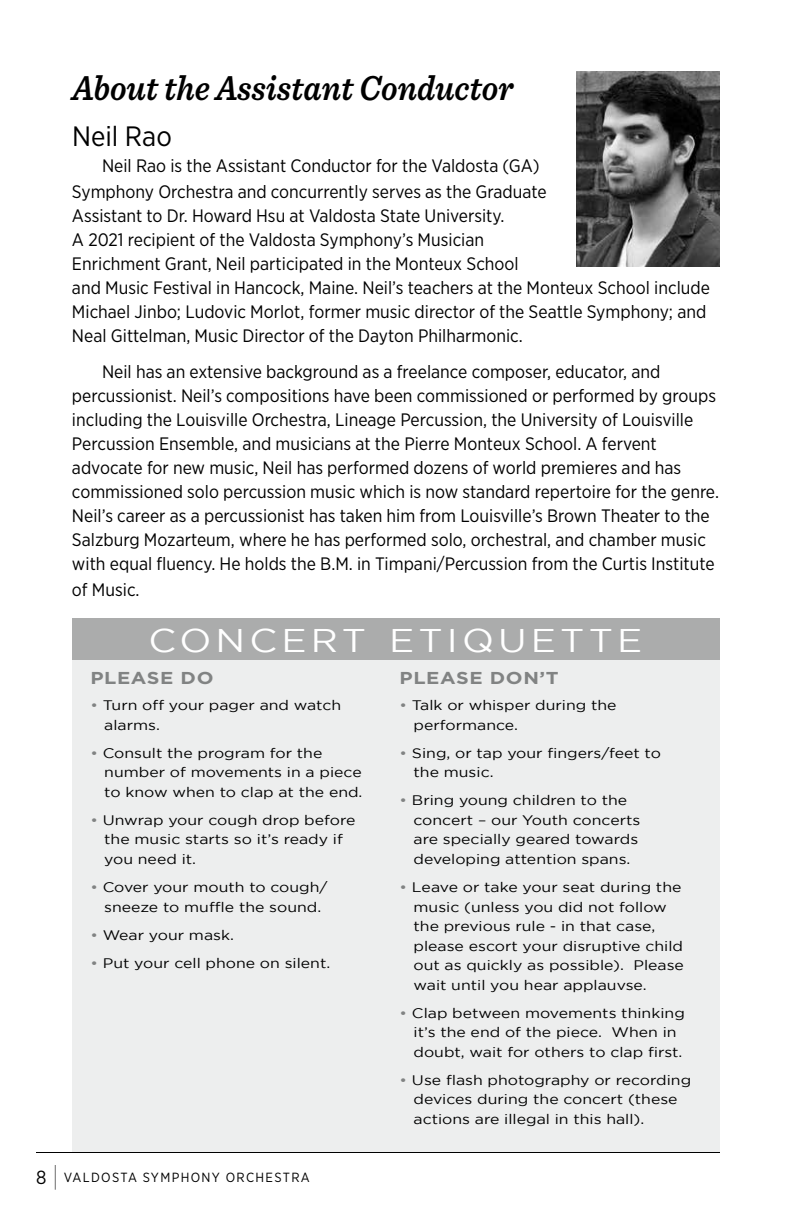
<style>
.page{position:relative;width:792px;height:1224px;background:#fff}
.page>*{position:absolute;margin:0;border:0;box-sizing:border-box;transform-origin:0 0}
.t1{font:italic 600 36px "Sentinel";color:#000;scale:.9 1}
.t2{font:32.8px "Gotham";letter-spacing:.11em;color:#fff;scale:1.15 1}
.t3{font:28px "Gotham Narrow";color:#000}
.t4{font:18px/24px "Gotham Narrow";color:#000}
.t5{font:700 17.2px "Gotham";letter-spacing:.03em;color:#818383;scale:1.15 1}
.t6{font:13.8px/19.4px "Gotham";color:#000;scale:1.15 1}
.t7{font:13.2px "Gotham Narrow";letter-spacing:.1em;color:#000}
.s1{color:#818383}
.s2{font-size:19px}
.s3{font-family:"Helvetica Neue LT Std";font-weight:200;font-size:26.6px}
</style>
<div class="page">
<hr style="left:36px;top:1152px;width:684px;height:1px;background:#000">
<div style="left:72px;top:660px;width:648px;height:492px;background:#edeeee"></div>
<div style="left:72px;top:619px;width:648px;height:41px;background:#abacac"></div>
<img style="left:576px;top:71px;width:144px;height:195px">
<h1 class="t1" style="left:72px;top:60px;width:492px">About the Assistant Conductor</h1>
<h3 class="t3" style="left:72px;top:119px;width:101px">Neil Rao</h3>
<p class="t4" style="left:72px;top:152px;width:476px;line-height:26px;text-indent:30px">Neil Rao is the Assistant Conductor for the Valdosta (GA)<br>Symphony Orchestra and concurrently serves as the Graduate</p>
<p class="t4" style="left:72px;top:203px;width:640px">Assistant to Dr. Howard Hsu at Valdosta State University.<br>A 2021 recipient of the Valdosta Symphony’s Musician<br>Enrichment Grant, Neil participated in the Monteux School<br>and Music Festival in Hancock, Maine. Neil’s teachers at the Monteux School include Michael Jinbo; Ludovic Morlot, former music director of the Seattle Symphony; and Neal Gittelman, Music Director of the Dayton Philharmonic.</p>
<p class="t4" style="left:72px;top:359px;width:649px;text-indent:30px">Neil has an extensive background as a freelance composer, educator, and percussionist. Neil’s compositions have been commissioned or performed by groups including the Louisville Orchestra, Lineage Percussion, the University of Louisville Percussion Ensemble, and musicians at the Pierre Monteux School. A fervent advocate for new music, Neil has performed dozens of world premieres and has commissioned solo percussion music which is now standard repertoire for the genre.<br>Neil’s career as a percussionist has taken him from Louisville’s Brown Theater to the Salzburg Mozarteum, where he has performed solo, orchestral, and chamber music with equal fluency. He holds the B.M. in Timpani/Percussion from the Curtis Institute</p>
<p class="t4" style="left:72px;top:577px;width:69px">of Music.</p>
<h2 class="t2" style="left:148px;top:622px;width:431px">CONCERT ETIQUETTE</h2>
<p class="t5" style="left:400px;top:668px;width:140px">PLEASE DON’T</p>
<p class="t6" style="left:414px;top:695px;width:178px;text-indent:-14px"><span class="s1">•</span> Talk or whisper during the performance.</p>
<p class="t6" style="left:414px;top:743px;width:217px;text-indent:-14px"><span class="s1">•</span> Sing, or tap your fingers/feet to the music.</p>
<p class="t6" style="left:414px;top:791px;width:199px;text-indent:-14px"><span class="s1">•</span> Bring young children to the concert – our Youth concerts are specially geared towards developing attention spans.</p>
<p class="t6" style="left:414px;top:877px;width:237px;text-indent:-14px"><span class="s1">•</span> Leave or take your seat during the music (unless you did not follow the previous rule - in that case, please escort your disruptive child out as quickly as possible). Please wait until you hear applauvse.</p>
<p class="t6" style="left:414px;top:1003px;width:237px;text-indent:-14px"><span class="s1">•</span> Clap between movements thinking it’s the end of the piece. When in doubt, wait for others to clap first.</p>
<p class="t6" style="left:414px;top:1070px;width:243px;text-indent:-14px"><span class="s1">•</span> Use flash photography or recording devices during the concert (these actions are illegal in this hall).</p>
<p class="t5" style="left:90px;top:668px;width:109px">PLEASE DO</p>
<p class="t6" style="left:104px;top:695px;width:208px;text-indent:-14px"><span class="s1">•</span> Turn off your pager and watch alarms.</p>
<p class="t6" style="left:104px;top:743px;width:226px;text-indent:-14px"><span class="s1">•</span> Consult the program for the number of movements in a piece to know when to clap at the end.</p>
<p class="t6" style="left:104px;top:810px;width:220px;text-indent:-14px"><span class="s1">•</span> Unwrap your cough drop before the music starts so it’s ready if you need it.</p>
<p class="t6" style="left:90px;top:877px;width:208px;text-align:center"><span class="s1">•</span> Cover your mouth to cough/ sneeze to muffle the sound.</p>
<p class="t6" style="left:90px;top:925px;width:126px"><span class="s1">•</span> Wear your mask.</p>
<p class="t6" style="left:90px;top:953px;width:210px"><span class="s1">•</span> Put your cell phone on silent.</p>
<p class="t7" style="left:36px;top:1169px;width:275px"><span class="s2">8</span> <span class="s3">|</span> VALDOSTA SYMPHONY ORCHESTRA</p>
</div>
